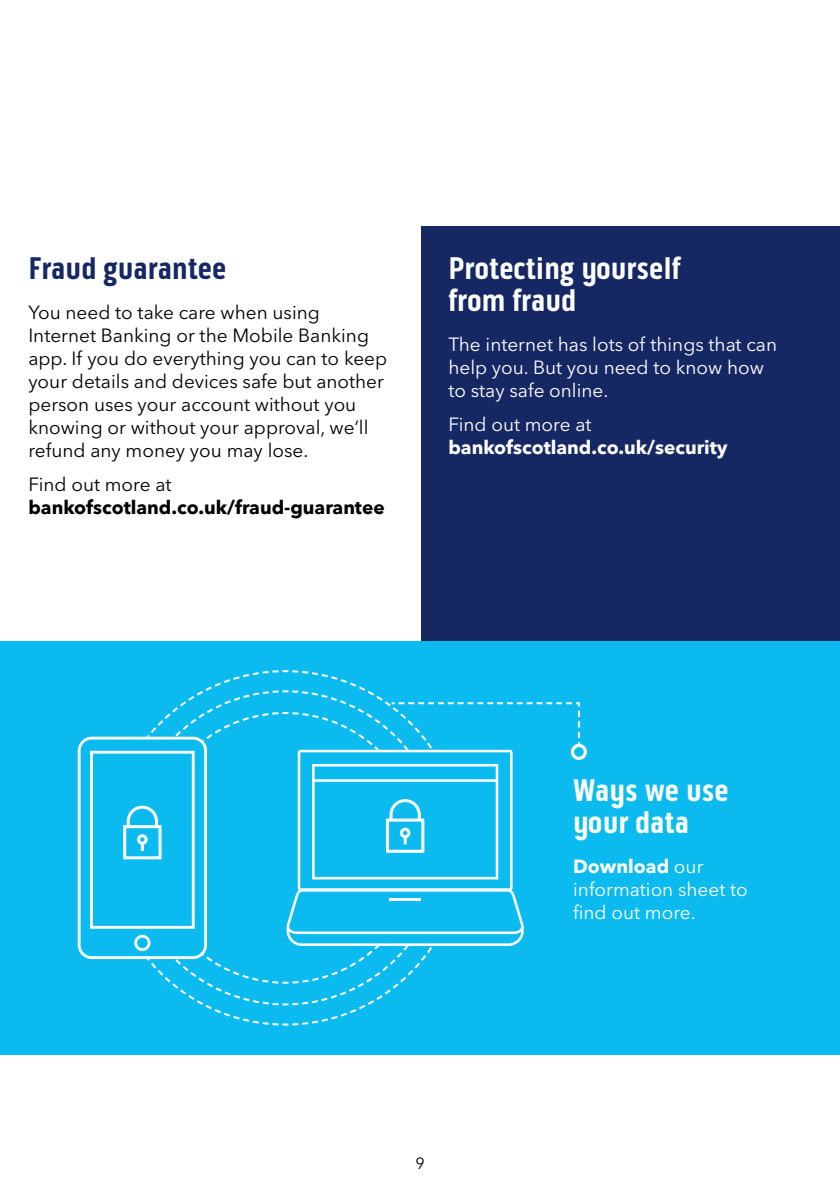
<style>
.page{position:relative;width:840px;height:1191px;background:#fff}
.page>*{position:absolute;margin:0;border:0;box-sizing:border-box;transform-origin:0 0}
.t1{font:700 32px/32px "Bo S Pill Gothic";color:#fff}
.t2{font:700 32px "Bo S Pill Gothic";color:#162863}
.t3{font:19px/23px "Avenir Next LT Pro";color:#000}
.t4{font:19px/23px "Avenir Next LT Pro";color:#fff}
.t5{font:700 19px/23px "Avenir Next LT Pro";color:#000}
.t6{font:700 19px/23px "Avenir Next LT Pro";color:#fff}
.t7{font:16px "Avenir Next LT Pro";color:#000}
.s1{font-weight:400}
.s2{font-weight:700}
</style>
<div class="page">
<div style="left:0;top:641px;width:839px;height:413px;background:#0bbbef"></div>
<div style="left:420px;top:227px;width:419px;height:414px;background:#162863"></div>
<svg style="left:78px;top:670px;width:201px;height:356px"></svg>
<svg style="left:288px;top:670px;width:299px;height:356px"></svg>
<div style="left:570px;top:744px;width:16px;height:16px;border:3px solid #fff;border-radius:50%"></div>
<p class="t2" style="left:28px;top:249px;width:199px">Fraud guarantee</p>
<p class="t3" style="left:28px;top:301px;width:360px">You need to take care when using Internet Banking or the Mobile Banking app. If you do everything you can to keep your details and devices safe but another person uses your account without you knowing or without your approval, we’ll refund any money you may lose.</p>
<p class="t5" style="left:28px;top:473px;width:357px"><span class="s1">Find out more at </span>bankofscotland.co.uk/fraud-guarantee</p>
<p class="t1" style="left:448px;top:252px;width:234px">Protecting yourself from fraud</p>
<p class="t4" style="left:448px;top:333px;width:330px">The internet has lots of things that can help you. But you need to know how to stay safe online.</p>
<p class="t6" style="left:448px;top:413px;width:281px"><span class="s1">Find out more at </span>bankofscotland.co.uk/security</p>
<p class="t7" style="left:415px;top:1154px;width:11px">9</p>
<p class="t1" style="left:573px;top:774px;width:157px">Ways we use your data</p>
<p class="t4" style="left:573px;top:854px;width:176px"><span class="s2">Download</span> our information sheet to find out more.</p>
</div>
